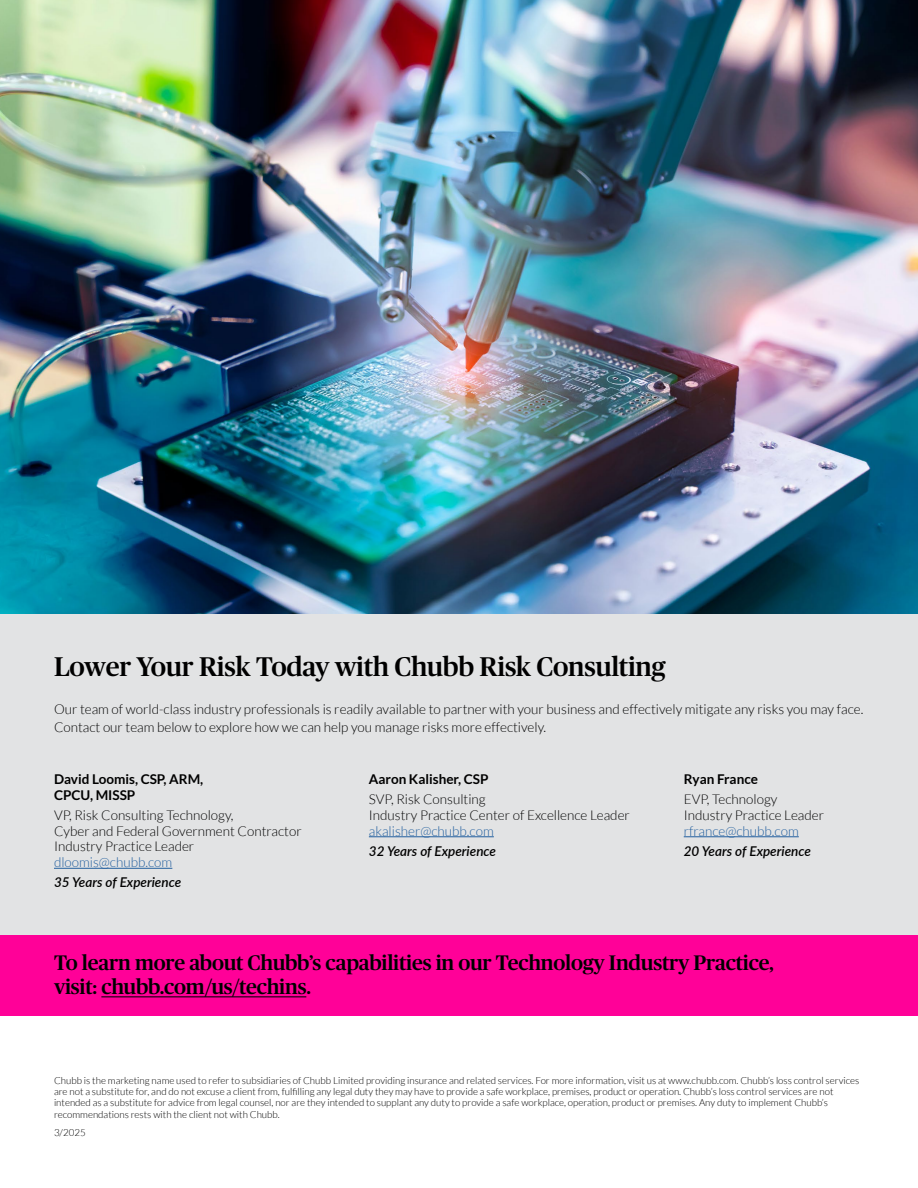
<style>
.page{position:relative;width:918px;height:1188px;background:#fff}
.page>*{position:absolute;margin:0;border:0;box-sizing:border-box;transform-origin:0 0}
.H1_Head{font:500 27px "Chubb Publico";letter-spacing:-.01em;color:#000}
.CTA{font:500 21px/24px "Chubb Publico";letter-spacing:-.01em;color:#000}
.Body{font:300 13.5px/15.8px "Lato";color:#000}
.Contact_Name{font:700 13.5px/15.8px "Lato";color:#000}
.Body-2{font:italic 600 13.5px "Lato";color:#000}
.Disclaimer{font:300 9.75px/11.2px "Lato";color:#000}
.s1{color:#215e9e}
</style>
<div class="page">
<div style="left:0;top:613px;width:918px;height:399px;background:#e2e3e4"></div>
<img style="left:0;top:0;width:918px;height:613px">
<div style="left:0;top:935px;width:918px;height:81px;background:#ff0198"></div>
<hr style="left:54px;top:868px;width:118px;height:1px;background:#215e9e">
<hr style="left:369px;top:837px;width:125px;height:1px;background:#215e9e">
<hr style="left:684px;top:837px;width:115px;height:1px;background:#215e9e">
<hr style="left:101px;top:996px;width:205px;height:1px;background:#000">
<h1 class="H1_Head" style="left:54px;top:647px;width:613px">Lower Your Risk Today with Chubb Risk Consulting</h1>
<p class="Body" style="left:54px;top:700px;width:811px;line-height:18px">Our team of world-class industry professionals is readily available to partner with your business and effectively mitigate any risks you may face.<br>Contact our team below to explore how we can help you manage risks more effectively.</p>
<h1 class="Contact_Name" style="left:54px;top:771px;width:151px">David Loomis, CSP, ARM,<br>CPCU, MISSP</h1>
<p class="Body" style="left:54px;top:807px;width:249px">VP, Risk Consulting Technology,<br>Cyber and Federal Government Contractor<br>Industry Practice Leader <span class="s1">dloomis@chubb.com</span></p>
<p class="Body-2" style="left:54px;top:873px;width:129px">35 Years of Experience</p>
<h1 class="Contact_Name" style="left:369px;top:771px;width:121px">Aaron Kalisher, CSP</h1>
<p class="Body" style="left:369px;top:792px;width:263px">SVP, Risk Consulting<br>Industry Practice Center of Excellence Leader <span class="s1">akalisher@chubb.com</span></p>
<p class="Body-2" style="left:369px;top:841px;width:129px">32 Years of Experience</p>
<h1 class="Contact_Name" style="left:684px;top:771px;width:76px">Ryan France</h1>
<p class="Body" style="left:684px;top:792px;width:142px">EVP, Technology<br>Industry Practice Leader <span class="s1">rfrance@chubb.com</span></p>
<p class="Body-2" style="left:684px;top:841px;width:129px">20 Years of Experience</p>
<h1 class="CTA" style="left:54px;top:950px;width:722px">To learn more about Chubb’s capabilities in our Technology Industry Practice, visit: chubb.com/us/techins.</h1>
<p class="Disclaimer" style="left:54px;top:1075px;width:807px">Chubb is the marketing name used to refer to subsidiaries of Chubb Limited providing insurance and related services. For more information, visit us at www.chubb.com. Chubb’s loss control services are not a substitute for, and do not excuse a client from, fulfilling any legal duty they may have to provide a safe workplace, premises, product or operation. Chubb’s loss control services are not intended as a substitute for advice from legal counsel, nor are they intended to supplant any duty to provide a safe workplace, operation, product or premises. Any duty to implement Chubb’s recommendations rests with the client not with Chubb.</p>
<p class="Disclaimer" style="left:54px;top:1126px;width:33px">3/2025</p>
</div>
